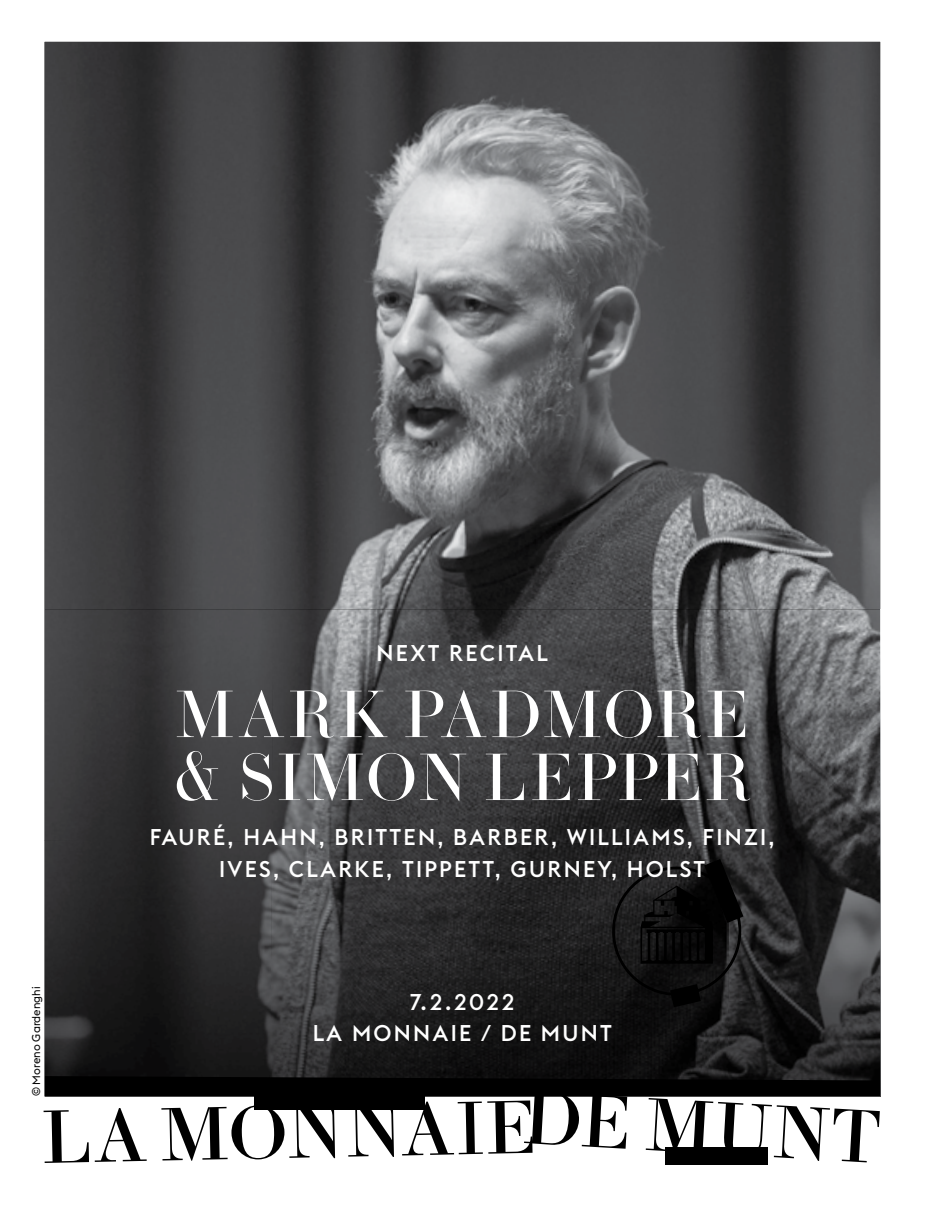
<style>
.page{position:relative;width:925px;height:1212px;background:#fff}
.page>*{position:absolute;margin:0;border:0;box-sizing:border-box;transform-origin:0 0}
.t1{font:67.5px/63px "Didot Elder Display";letter-spacing:.01em;color:#fff}
.t2{font:500 22.5px/31.5px "Euclid Flex";letter-spacing:.1em;color:#fff;text-align:center}
.t3{font:11.25px "Euclid Flex";color:#000}
</style>
<div class="page">
<img style="left:45px;top:42px;width:835px;height:1049px">
<svg style="left:880px;top:609px;width:1px;height:487px"></svg>
<img style="left:45px;top:609px;width:455px;height:232px">
<img style="left:500px;top:609px;width:228px;height:234px">
<img style="left:728px;top:609px;width:152px;height:471px">
<img style="left:45px;top:840px;width:227px;height:237px">
<img style="left:270px;top:841px;width:231px;height:237px">
<img style="left:499px;top:843px;width:230px;height:236px">
<svg style="left:44px;top:1091px;width:836px;height:72px"></svg>
<div style="left:665px;top:1147px;width:103px;height:17px;background:#000"></div>
<div style="left:254px;top:1092px;width:171px;height:18px;background:#000"></div>
<svg style="left:640px;top:859px;width:103px;height:105px;background:#111"></svg>
<svg style="left:670px;top:984px;width:31px;height:23px"></svg>
<p class="t3" style="left:29px;top:1096px;width:111px;rotate:-90deg">© Moreno Gardenghi</p>
<p class="t2" style="left:376px;top:637px;width:173px">NEXT RECITAL</p>
<h1 class="t1" style="left:173px;top:685px;width:580px">MARK PADMORE &amp; SIMON LEPPER</h1>
<p class="t2" style="left:150px;top:821px;width:626px">FAURÉ, HAHN, BRITTEN, BARBER, WILLIAMS, FINZI,<br>IVES, CLARKE, TIPPETT, GURNEY, HOLST</p>
<p class="t2" style="left:313px;top:986px;width:301px">7.2.2022<br>LA MONNAIE / DE MUNT</p>
</div>
